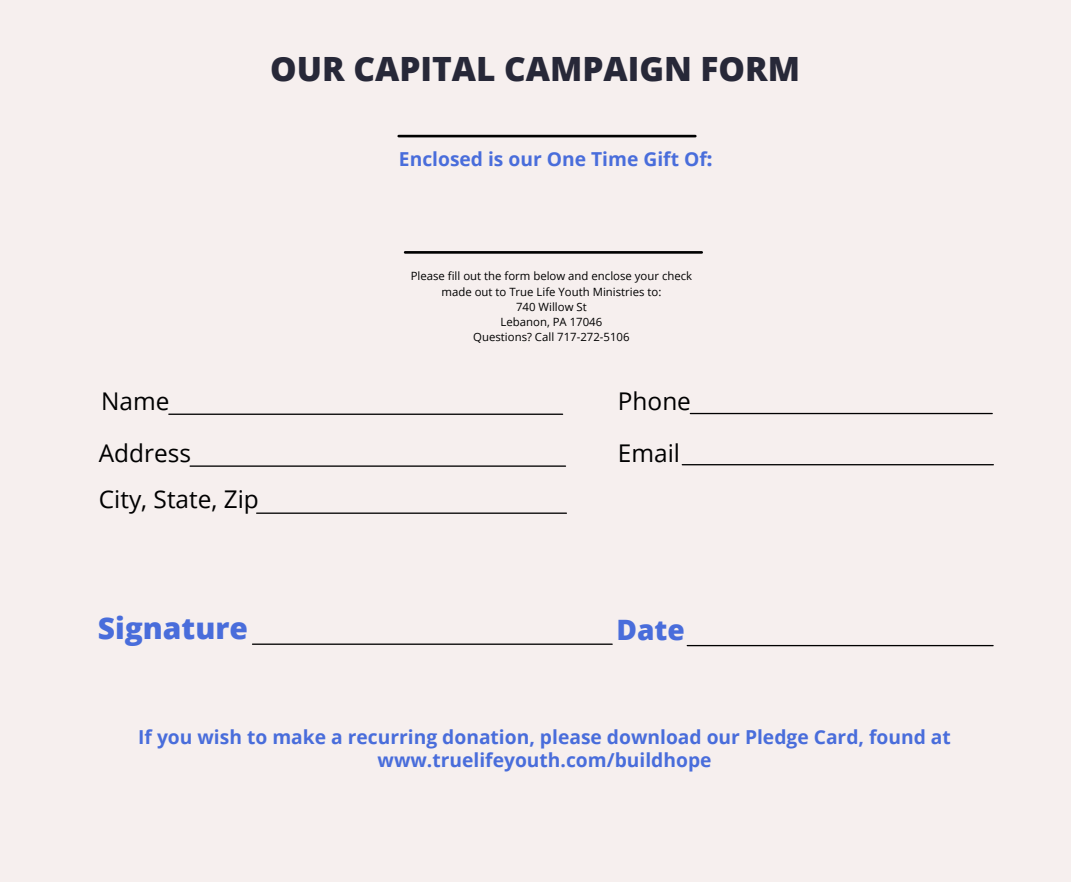
<style>
.page{position:relative;width:1071px;height:882px;background:#f6efee}
.page>*{position:absolute;margin:0;border:0;box-sizing:border-box;transform-origin:0 0}
.t1{font:800 33.43px "Open Sans";color:#272838}
.t2{font:800 29.93px "Open Sans";color:#496ddb}
.t3{font:800 28px "Open Sans";color:#496ddb}
.t4{font:24.5px "Open Sans";color:#000}
.t5{font:700 19.25px/23.1px "Open Sans";color:#496ddb;text-align:center}
.t6{font:11.38px/15.2px "Open Sans";color:#000;text-align:center}
.s1{font-weight:800}
</style>
<div class="page">
<hr style="left:399px;top:135px;width:296px;height:2px;background:#000">
<hr style="left:405px;top:251px;width:297px;height:3px;background:#000">
<hr style="left:169px;top:414px;width:394px;height:1px;background:#000">
<hr style="left:190px;top:465px;width:376px;height:2px;background:#000">
<hr style="left:257px;top:513px;width:309px;height:1px;background:#000">
<hr style="left:682px;top:464px;width:311px;height:1px;background:#000">
<hr style="left:690px;top:413px;width:302px;height:1px;background:#000">
<hr style="left:253px;top:644px;width:359px;height:1px;background:#000">
<hr style="left:687px;top:645px;width:306px;height:1px;background:#000">
<p class="t1" style="left:270px;top:45px;width:531px">OUR CAPITAL CAMPAIGN FORM</p>
<p class="t5" style="left:399px;top:147px;width:315px">Enclosed is our One Time Gift Of<span class="s1">:</span></p>
<p class="t4" style="left:101px;top:384px;width:70px">Name</p>
<p class="t4" style="left:99px;top:436px;width:94px">Address</p>
<p class="t4" style="left:99px;top:482px;width:161px">City, State, Zip</p>
<p class="t6" style="left:411px;top:268px;width:283px">Please fill out the form below and enclose your check made out to True Life Youth Ministries to:<br>740 Willow St<br>Lebanon, PA 17046<br>Questions? Call 717-272-5106</p>
<p class="t4" style="left:618px;top:384px;width:75px">Phone</p>
<p class="t4" style="left:618px;top:436px;width:64px">Email</p>
<p class="t2" style="left:98px;top:607px;width:152px">Signature</p>
<p class="t3" style="left:616px;top:610px;width:70px">Date</p>
<h3 class="t5" style="left:138px;top:725px;width:814px">If you wish to make a recurring donation, please download our Pledge Card, found at www.truelifeyouth.com/buildhope</h3>
</div>
